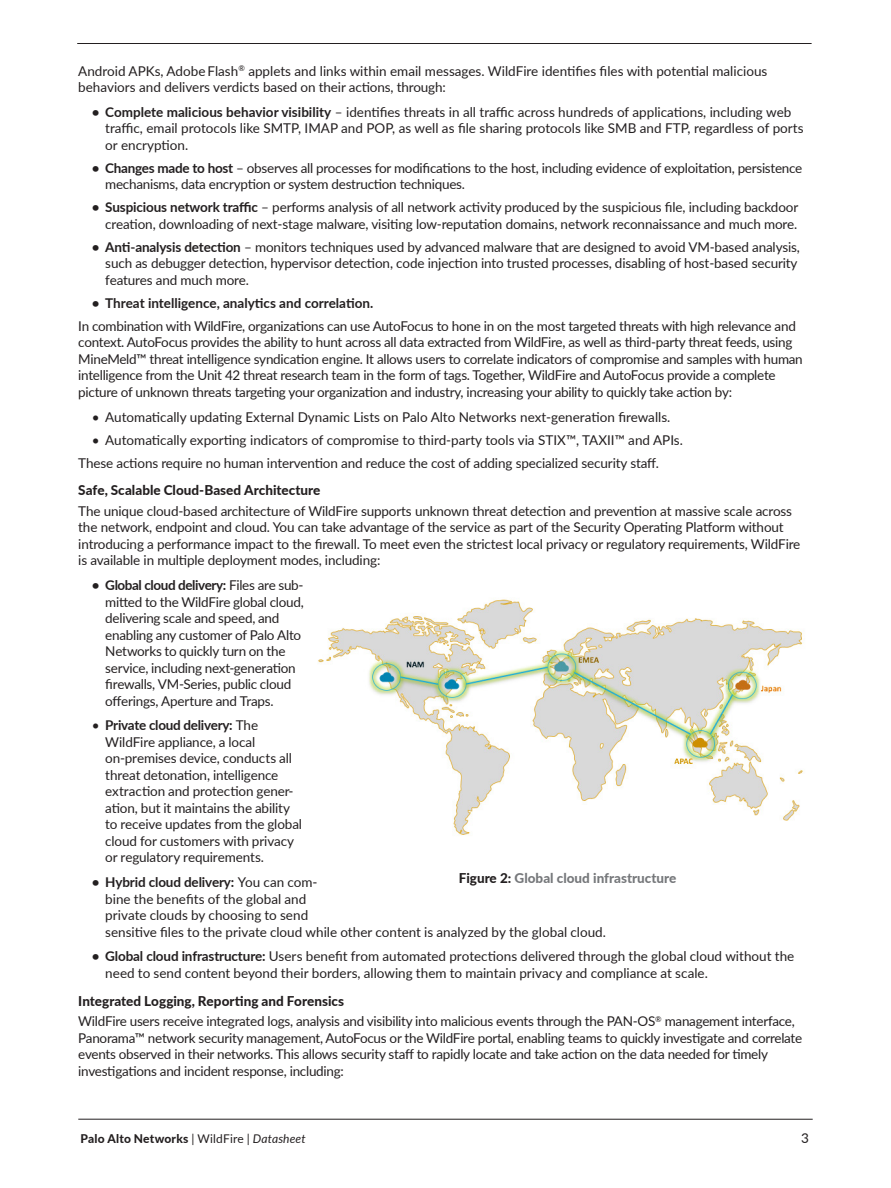
<style>
.page{position:relative;width:891px;height:1188px;background:#fff}
.page>*{position:absolute;margin:0;border:0;box-sizing:border-box;transform-origin:0 0}
.body_text_-_no_basel{font:13.5px/16.5px "Lato";letter-spacing:-.015em;color:#231f20}
.bullets-tier_1-lead{font:13.5px/16.5px "Lato";letter-spacing:-.01em;color:#231f20}
.subhead_tier_1{font:800 13.5px "Lato";color:#231f20}
.t1{font:700 13.5px "Lato";color:#231f20}
.figure_caption{font:800 13.5px "Lato";color:#76787b}
.t2{font:800 12px "Lato";letter-spacing:.015em;color:#231f20}
.s1{font-weight:700}
.s2{color:#231f20}
.s3{font-weight:400}
.s4{font-weight:400;font-style:italic}
</style>
<div class="page">
<hr style="left:78px;top:1119px;width:735px;height:1px;background:#231f20">
<hr style="left:77px;top:43px;width:735px;height:1px;background:#231f20">
<img style="left:318px;top:599px;width:485px;height:237px">
<p class="body_text_-_no_basel" style="left:78px;top:62px;width:691px">Android APKs, Adobe Flash<sup>®</sup> applets and links within email messages. WildFire identifies files with potential malicious behaviors and delivers verdicts based on their actions, through:</p>
<p class="body_text_-_no_basel" style="left:105px;top:103px;width:700px;text-indent:-13px"><span class="s1">• Complete malicious behavior visibility</span> – identifies threats in all traffic across hundreds of applications, including web traffic, email protocols like SMTP, IMAP and POP, as well as file sharing protocols like SMB and FTP, regardless of ports or encryption.</p>
<p class="body_text_-_no_basel" style="left:105px;top:159px;width:699px;text-indent:-13px"><span class="s1">• Changes made to host</span> – observes all processes for modifications to the host, including evidence of exploitation, persistence mechanisms, data encryption or system destruction techniques.</p>
<p class="body_text_-_no_basel" style="left:92px;top:199px;width:708px;text-align:right"><span class="s1">• Suspicious network traffic</span> – performs analysis of all network activity produced by the suspicious file, including backdoor creation, downloading of next-stage malware, visiting low-reputation domains, network reconnaissance and much more.</p>
<p class="body_text_-_no_basel" style="left:105px;top:238px;width:696px;text-indent:-13px"><span class="s1">• Anti-analysis detection</span> – monitors techniques used by advanced malware that are designed to avoid VM-based analysis, such as debugger detection, hypervisor detection, code injection into trusted processes, disabling of host-based security features and much more.</p>
<p class="t1" style="left:92px;top:293px;width:283px">• Threat intelligence, analytics and correlation.</p>
<p class="body_text_-_no_basel" style="left:78px;top:317px;width:726px">In combination with WildFire, organizations can use AutoFocus to hone in on the most targeted threats with high relevance and context. AutoFocus provides the ability to hunt across all data extracted from WildFire, as well as third-party threat feeds, using MineMeld™ threat intelligence syndication engine. It allows users to correlate indicators of compromise and samples with human intelligence from the Unit 42 threat research team in the form of tags. Together, WildFire and AutoFocus provide a complete picture of unknown threats targeting your organization and industry, increasing your ability to quickly take action by:</p>
<p class="body_text_-_no_basel" style="left:92px;top:408px;width:580px">• Automatically updating External Dynamic Lists on Palo Alto Networks next-generation firewalls.</p>
<p class="body_text_-_no_basel" style="left:92px;top:431px;width:593px">• Automatically exporting indicators of compromise to third-party tools via STIX™, TAXII™ and APIs.</p>
<p class="body_text_-_no_basel" style="left:78px;top:454px;width:582px">These actions require no human intervention and reduce the cost of adding specialized security staff.</p>
<p class="subhead_tier_1" style="left:78px;top:480px;width:244px">Safe, Scalable Cloud-Based Architecture</p>
<p class="body_text_-_no_basel" style="left:78px;top:502px;width:724px">The unique cloud-based architecture of WildFire supports unknown threat detection and prevention at massive scale across the network, endpoint and cloud. You can take advantage of the service as part of the Security Operating Platform without introducing a performance impact to the firewall. To meet even the strictest local privacy or regulatory requirements, WildFire is available in multiple deployment modes, including:</p>
<p class="bullets-tier_1-lead" style="left:105px;top:576px;width:200px;text-indent:-13px"><span class="s1">• Global cloud delivery:</span> Files are sub&shy;mitted to the WildFire global cloud, delivering scale and speed, and enabling any customer of Palo Alto Networks to quickly turn on the service, including next-generation firewalls, VM-Series, public cloud offerings, Aperture and Traps.</p>
<p class="bullets-tier_1-lead" style="left:105px;top:717px;width:198px;text-indent:-13px">• <span class="s1">Private cloud delivery:</span> The<br>WildFire appliance, a local on-premises device, conducts all threat detonation, intelligence extraction and protection gener&shy;ation, but it maintains the ability to receive updates from the global cloud for customers with privacy or regulatory requirements.</p>
<p class="bullets-tier_1-lead" style="left:105px;top:873px;width:502px;text-indent:-13px"><span class="s1">• Hybrid cloud delivery:</span> You can com-<br>bine the benefits of the global and<br>private clouds by choosing to send<br>sensitive files to the private cloud while other content is analyzed by the global cloud.</p>
<p class="bullets-tier_1-lead" style="left:105px;top:948px;width:691px;text-indent:-13px"><span class="s1">• Global cloud infrastructure:</span> Users benefit from automated protections delivered through the global cloud without the need to send content beyond their borders, allowing them to maintain privacy and compliance at scale.</p>
<p class="subhead_tier_1" style="left:78px;top:991px;width:267px">Integrated Logging, Reporting and Forensics</p>
<p class="body_text_-_no_basel" style="left:78px;top:1013px;width:726px">WildFire users receive integrated logs, analysis and visibility into malicious events through the PAN-OS<sup>®</sup> management interface, Panorama™ network security management, AutoFocus or the WildFire portal, enabling teams to quickly investigate and correlate events observed in their networks. This allows security staff to rapidly locate and take action on the data needed for timely investigations and incident response, including:</p>
<p class="figure_caption" style="left:459px;top:868px;width:219px"><span class="s2">Figure 2:</span> Global cloud infrastructure</p>
<p class="t2" style="left:80px;top:1129px;width:227px">Palo Alto Networks <span class="s3">| WildFire</span> <span class="s4">| Datasheet</span></p>
<p class="body_text_-_no_basel" style="left:801px;top:1130px;width:9px">3</p>
</div>
